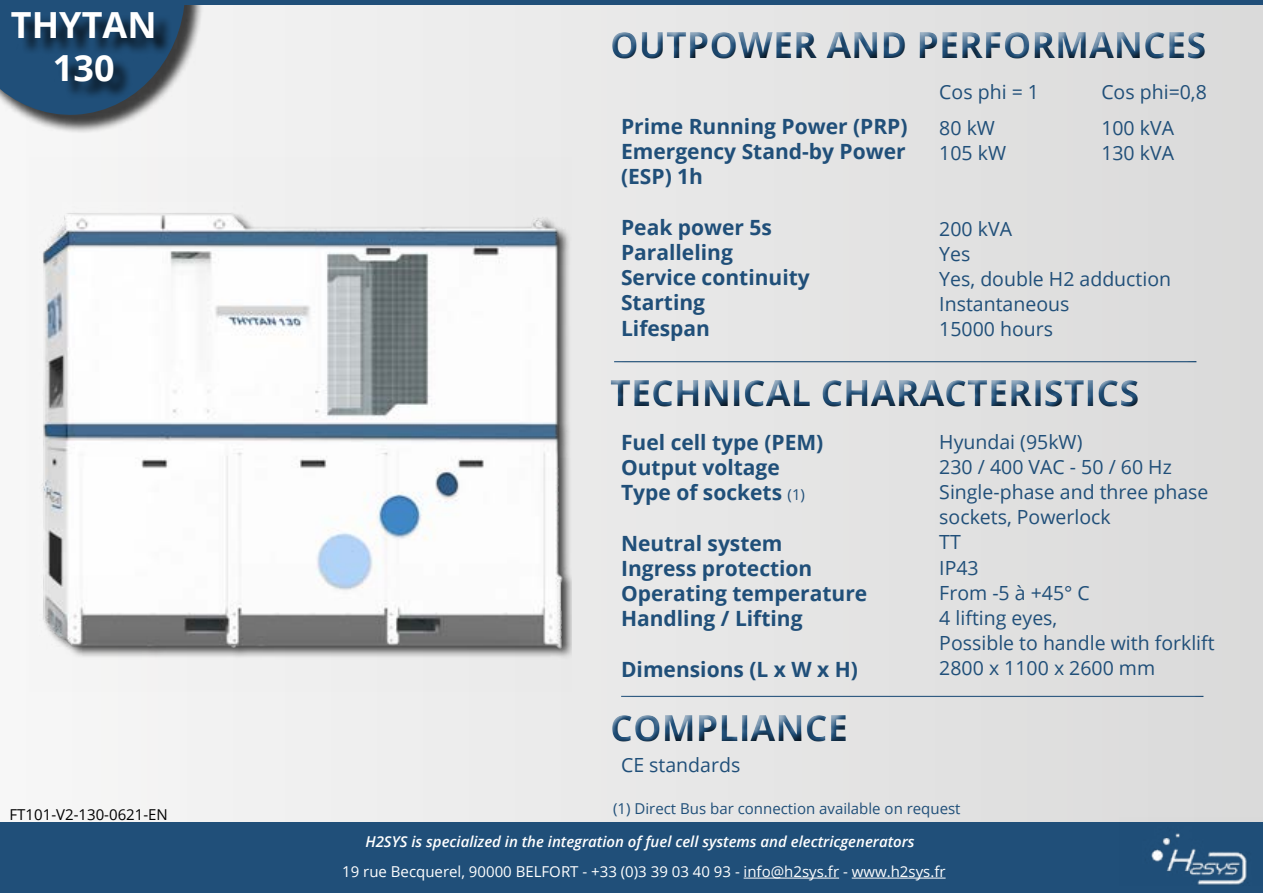
<style>
.page{position:relative;width:1263px;height:893px;background:#fff}
.page>*{position:absolute;margin:0;border:0;box-sizing:border-box;transform-origin:0 0}
.t1{font:700 36px "Open Sans";color:#204f79}
.t2{font:700 36px/43.2px "Open Sans";color:#fff;text-align:center}
.t3{font:700 21px/25.2px "Open Sans";color:#204f79}
.t4{font:19.5px/25.2px "Open Sans";color:#204f79}
.t5{font:italic 600 15px "Open Sans";color:#fff}
.t6{font:15px "Open Sans";color:#fff}
.t7{font:15px "Open Sans";color:#204f79}
.t8{font:15px "Open Sans";color:#000}
.s1{font-weight:400;font-size:15px}
</style>
<div class="page">
<div style="left:0;top:0;width:1263px;height:893px;background:linear-gradient(to right,#f5f5f6,#dadada)"></div>
<div style="left:0;top:823px;width:1263px;height:70px;background:#204f79"></div>
<div style="left:603px;top:350px;width:602px;height:13px;background:#e3e3e3"></div>
<div style="left:612px;top:353px;width:595px;height:10px;background:#000;opacity:.75"></div>
<hr style="left:744px;top:878px;width:95px;height:1px;background:#fff">
<hr style="left:852px;top:878px;width:93px;height:1px;background:#fff">
<div style="left:601px;top:21px;width:612px;height:40px;background:#e2e2e2"></div>
<div style="left:605px;top:26px;width:610px;height:44px;background:#000;opacity:.75"></div>
<div style="left:600px;top:369px;width:546px;height:44px;background:#e3e3e3"></div>
<div style="left:602px;top:373px;width:546px;height:44px;background:#000;opacity:.75"></div>
<div style="left:601px;top:704px;width:254px;height:40px;background:#e7e7e7"></div>
<div style="left:605px;top:708px;width:252px;height:45px;background:#000;opacity:.75"></div>
<div style="left:610px;top:685px;width:603px;height:12px;background:#e2e2e2"></div>
<div style="left:619px;top:688px;width:595px;height:9px;background:#000;opacity:.75"></div>
<div style="left:0;top:0;width:204px;height:134px;background:#000;opacity:.75"></div>
<svg style="left:0;top:5px;width:189px;height:113px"></svg>
<div style="left:14px;top:15px;width:157px;height:84px;background:#000;opacity:.75"></div>
<div style="left:0;top:0;width:1263px;height:5px;background:#204f79"></div>
<img style="left:1119px;top:817px;width:144px;height:68px">
<img style="left:30px;top:157px;width:542px;height:534px">
<h1 class="t2" style="left:11px;top:2px;width:147px">THYTAN<br>130</h1>
<h1 class="t1" style="left:610px;top:20px;width:597px">OUTPOWER AND PERFORMANCES</h1>
<p class="t3" style="left:621px;top:113px;width:288px;text-align:justify">Prime Running Power (PRP)<br>Emergency Stand-by Power (ESP) 1h</p>
<p class="t3" style="left:621px;top:214px;width:190px">Peak power 5s<br>Paralleling<br>Service continuity<br>Starting<br>Lifespan</p>
<p class="t4" style="left:939px;top:79px;width:101px">Cos phi = 1</p>
<p class="t4" style="left:1101px;top:79px;width:107px">Cos phi=0,8</p>
<p class="t4" style="left:939px;top:115px;width:57px">80 kW</p>
<p class="t4" style="left:1101px;top:115px;width:74px">100 kVA</p>
<p class="t4" style="left:939px;top:140px;width:68px">105 kW</p>
<p class="t4" style="left:1101px;top:140px;width:74px">130 kVA</p>
<p class="t4" style="left:939px;top:215px;width:233px">200 kVA<br>Yes<br>Yes, double H2 adduction<br>Instantaneous<br>15000 hours</p>
<h1 class="t1" style="left:610px;top:367px;width:531px">TECHNICAL CHARACTERISTICS</h1>
<p class="t3" style="left:621px;top:429px;width:204px">Fuel cell type (PEM)<br>Output voltage<br>Type of sockets <span class="s1">(1)</span></p>
<p class="t3" style="left:621px;top:530px;width:248px">Neutral system<br>Ingress protection<br>Operating temperature<br>Handling / Lifting</p>
<p class="t3" style="left:621px;top:656px;width:238px">Dimensions (L x W x H)</p>
<h1 class="t1" style="left:610px;top:703px;width:239px">COMPLIANCE</h1>
<p class="t4" style="left:621px;top:752px;width:121px">CE standards</p>
<p class="t4" style="left:939px;top:428px;width:277px">Hyundai (95kW)<br>230 / 400 VAC - 50 / 60 Hz<br>Single-phase and three phase sockets, Powerlock<br>TT<br>IP43<br>From -5 à +45° C<br>4 lifting eyes,<br>Possible to handle with forklift<br>2800 x 1100 x 2600 mm</p>
<p class="t8" style="left:10px;top:804px;width:160px">FT101-V2-130-0621-EN</p>
<p class="t7" style="left:613px;top:798px;width:349px">(1) Direct Bus bar connection available on request</p>
<p class="t5" style="left:365px;top:831px;width:551px">H2SYS is specialized in the integration of fuel cell systems and electricgenerators</p>
<p class="t6" style="left:342px;top:861px;width:605px">19 rue Becquerel, 90000 BELFORT - +33 (0)3 39 03 40 93 - info@h2sys.fr - www.h2sys.fr</p>
</div>
